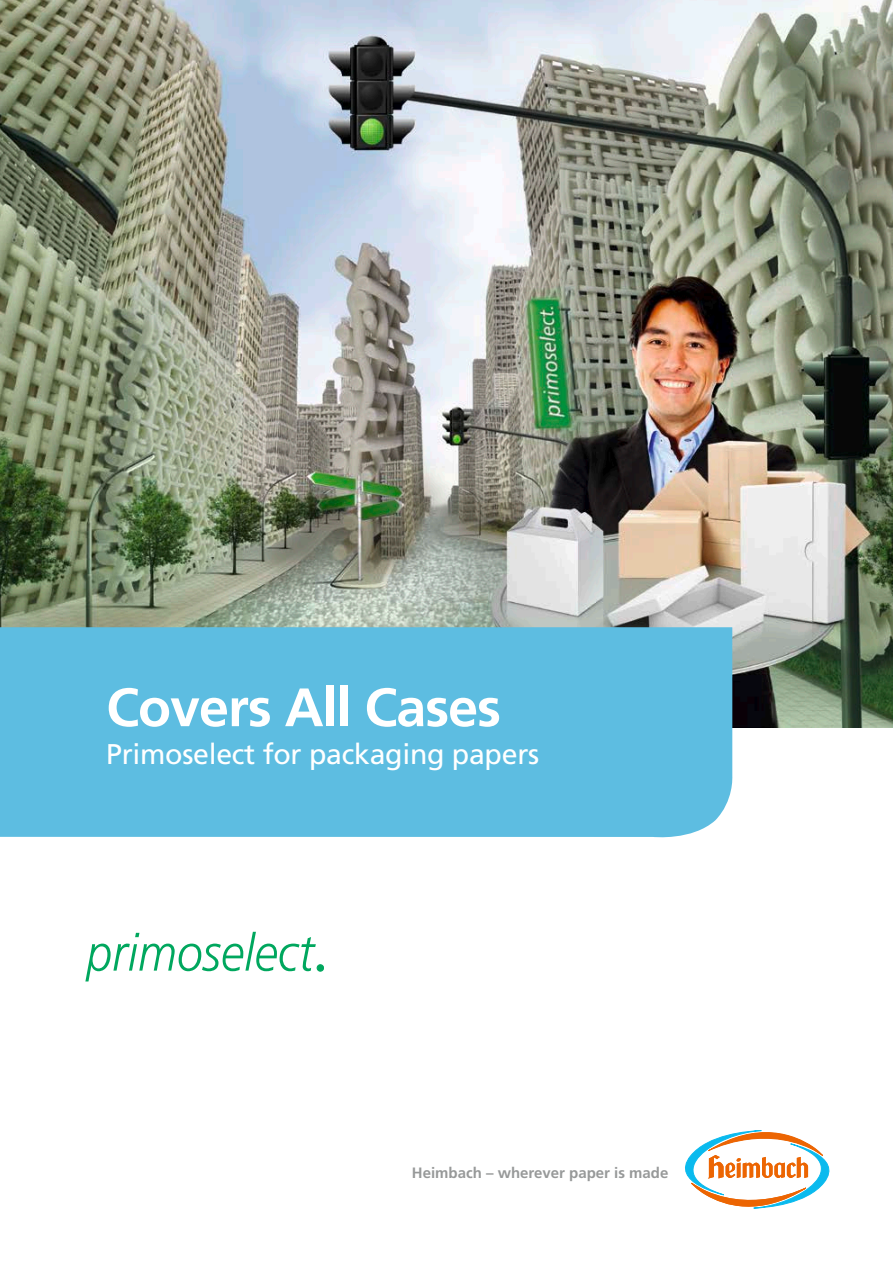
<style>
.page{position:relative;width:893px;height:1263px;background:#fff}
.page>*{position:absolute;margin:0;border:0;box-sizing:border-box;transform-origin:0 0}
.t1{font:700 54px "Frutiger";letter-spacing:-.02em;color:#fff}
.t2{font:28.5px "Frutiger";letter-spacing:-.01em;color:#fff}
.t3{font:700 15px "Frutiger";color:#979999}
</style>
<div class="page">
<svg style="left:685px;top:1130px;width:145px;height:79px"></svg>
<img style="left:0;top:0;width:893px;height:727px">
<div style="left:0;top:627px;width:734px;height:211px;background:#5dbde1"></div>
<div style="left:317px;top:965px;width:7px;height:6px;background:#00a75e;border-radius:50%"></div>
<div style="left:317px;top:964px;width:7px;height:7px;border:1px solid #00a75e;border-radius:50%"></div>
<svg style="left:85px;top:932px;width:231px;height:49px"></svg>
<h1 class="t1" style="left:106px;top:676px;width:396px">Covers All Cases</h1>
<p class="t2" style="left:106px;top:737px;width:435px">Primoselect for packaging papers</p>
<p class="t3" style="left:412px;top:1164px;width:258px">Heimbach – wherever paper is made</p>
</div>
